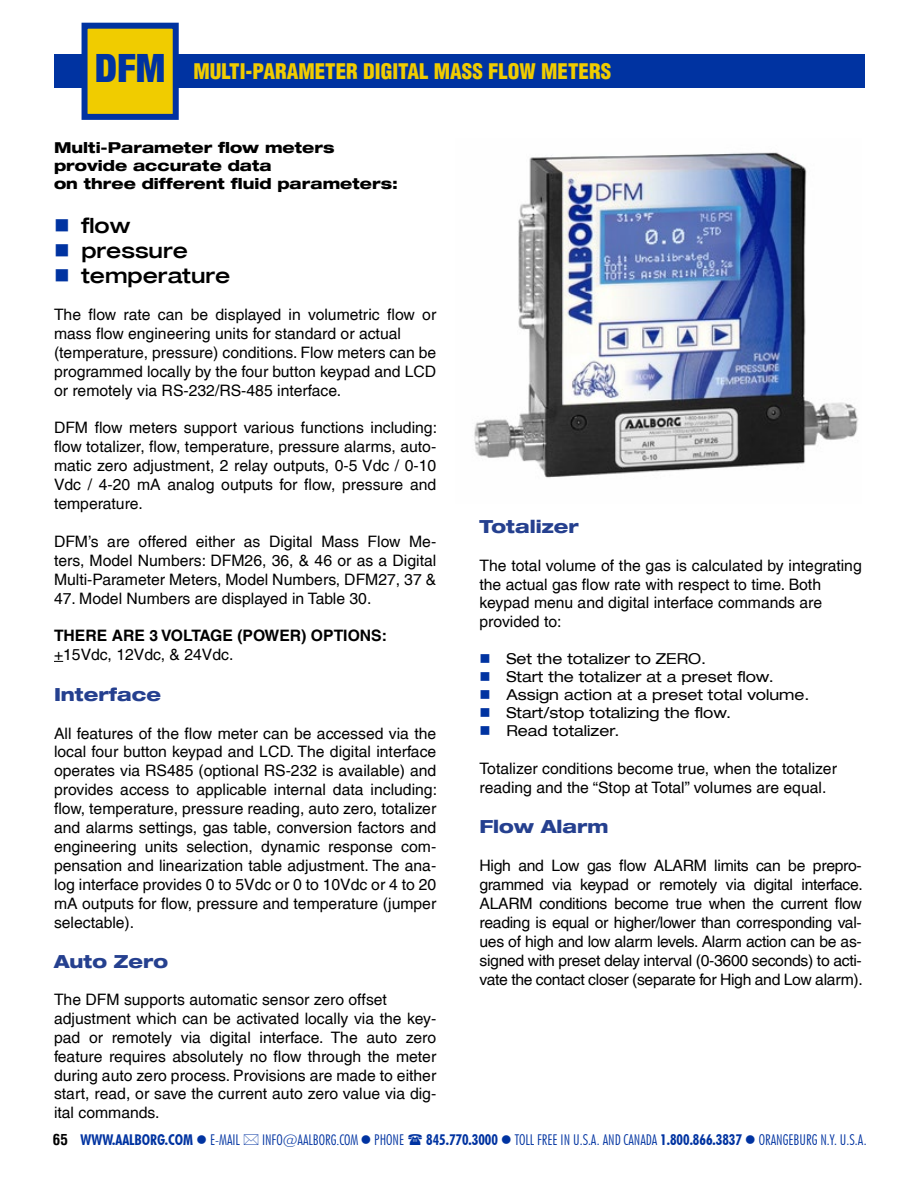
<style>
.page{position:relative;width:918px;height:1188px;background:#fff}
.page>*{position:absolute;margin:0;border:0;box-sizing:border-box;transform-origin:0 0}
.t1{font:900 condensed 21px "Helvetica";color:#f0cc00}
.t2{font:21px "Helvetica Neue Medium 2";color:#000}
.t3{font:18px "Helvetica Neue Bold 2";color:#25408f}
.t4{font:15.75px/18.9px "Helvetica";color:#000}
.t5{font:700 15.75px "Helvetica";color:#000}
.t6{font:15px "Helvetica Neue Regular 2";color:#000}
.t7{font:15px/18px "Helvetica Neue Bold 2";color:#000}
.t8{font:300 condensed 14.85px "Futura BT";color:#0033a1}
.t9{font:700 condensed 14.85px "Futura BT";color:#0033a1}
.s1{font-family:"Helvetica Neue Black 3";font-weight:400;font-stretch:normal;font-size:39px;color:#0033a1}
.s2{color:#0033a1}
.s3{font-family:"Helvetica";font-size:15px;color:#000}
.s4{font-weight:300}
.s5{font-weight:700}
</style>
<div class="page">
<img style="left:474px;top:152px;width:385px;height:326px">
<div style="left:55px;top:55px;width:810px;height:33px;background:#0033a1"></div>
<div style="left:85px;top:26px;width:91px;height:91px;background:#f0cc00"></div>
<div style="left:82px;top:23px;width:97px;height:97px;border:6px solid #0033a1"></div>
<h1 class="t1" style="left:95px;top:58px;width:518px"><span class="s1">DFM</span> MULTI-PARAMETER DIGITAL MASS FLOW METERS</h1>
<p class="t7" style="left:54px;top:139px;width:345px">Multi-Parameter flow meters provide accurate data<br>on three different fluid parameters:</p>
<h1 class="t2" style="left:54px;top:215px;width:78px"><span class="s2">■</span> flow</h1>
<h1 class="t2" style="left:54px;top:241px;width:135px"><span class="s2">■</span> pressure</h1>
<h1 class="t2" style="left:54px;top:266px;width:178px"><span class="s2">■</span> temperature</h1>
<p class="t4" style="left:54px;top:306px;width:384px">The flow rate can be displayed in volumetric flow or mass flow engineering units for standard or actual (temperature, pressure) conditions. Flow meters can be programmed locally by the four button keypad and LCD or remotely via RS-232/RS-485 interface.</p>
<p class="t4" style="left:54px;top:420px;width:385px;text-align:justify">DFM flow meters support various functions including: flow totalizer, flow, temperature, pressure alarms, auto&shy;matic zero adjustment, 2 relay outputs, 0-5 Vdc / 0-10<br>Vdc / 4-20 mA analog outputs for flow, pressure and temperature.</p>
<p class="t4" style="left:54px;top:533px;width:384px;text-align:justify">DFM’s are offered either as Digital Mass Flow Me&shy;ters, Model Numbers: DFM26, 36, &amp; 46 or as a Digital Multi-Parameter Meters, Model Numbers, DFM27, 37 &amp;</p>
<p class="t4" style="left:54px;top:590px;width:319px">47. Model Numbers are displayed in Table 30.</p>
<p class="t5" style="left:54px;top:629px;width:335px">THERE ARE 3 VOLTAGE (POWER) OPTIONS:</p>
<p class="t4" style="left:54px;top:646px;width:181px">+15Vdc, 12Vdc, &amp; 24Vdc.</p>
<p class="t3" style="left:54px;top:685px;width:109px">Interface</p>
<p class="t4" style="left:54px;top:725px;width:385px;text-align:justify">All features of the flow meter can be accessed via the local four button keypad and LCD. The digital interface operates via RS485 (optional RS-232 is available) and provides access to applicable internal data including: flow, temperature, pressure reading, auto zero, totalizer and alarms settings, gas table, conversion factors and engineering units selection, dynamic response com&shy;pensation and linearization table adjustment. The ana&shy;log interface provides 0 to 5Vdc or 0 to 10Vdc or 4 to 20 mA outputs for flow, pressure and temperature (jumper selectable).</p>
<p class="t3" style="left:54px;top:953px;width:116px">Auto Zero</p>
<p class="t4" style="left:54px;top:991px;width:384px">The DFM supports automatic sensor zero offset adjustment which can be activated locally via the key&shy;pad or remotely via digital interface. The auto zero feature requires absolutely no flow through the meter during auto zero process. Provisions are made to either start, read, or save the current auto zero value via dig&shy;ital commands.</p>
<p class="t3" style="left:480px;top:517px;width:101px">Totalizer</p>
<p class="t4" style="left:480px;top:557px;width:384px">The total volume of the gas is calculated by integrating the actual gas flow rate with respect to time. Both keypad menu and digital interface commands are provided to:</p>
<p class="t6" style="left:480px;top:652px;width:228px"><span class="s2">■</span> Set the totalizer to ZERO.</p>
<p class="t6" style="left:480px;top:670px;width:296px"><span class="s2">■</span> Start the totalizer at a preset flow.</p>
<p class="t6" style="left:480px;top:688px;width:332px"><span class="s2">■</span> Assign action at a preset total volume.</p>
<p class="t6" style="left:480px;top:706px;width:253px"><span class="s2">■</span> Start/stop totalizing the flow.</p>
<p class="t6" style="left:480px;top:724px;width:142px"><span class="s2">■</span> Read totalizer.</p>
<p class="t4" style="left:480px;top:760px;width:359px">Totalizer conditions become true, when the totalizer reading and the “Stop at Total” volumes are equal.</p>
<p class="t3" style="left:480px;top:818px;width:130px">Flow Alarm</p>
<p class="t4" style="left:480px;top:857px;width:385px;text-align:justify">High and Low gas flow ALARM limits can be prepro&shy;grammed via keypad or remotely via digital interface.<br>ALARM conditions become true when the current flow reading is equal or higher/lower than corresponding val&shy;ues of high and low alarm levels. Alarm action can be as&shy;signed with preset delay interval (0-3600 seconds) to acti&shy;vate the contact closer (separate for High and Low alarm).</p>
<p class="t9" style="left:53px;top:1131px;width:188px"><span class="s3">65</span> WWW.AALBORG.COM ● <span class="s4">E-MAIL</span></p>
<p class="t8" style="left:262px;top:1131px;width:144px">INFO@AALBORG.COM● PHONE</p>
<p class="t8" style="left:426px;top:1131px;width:442px"><span class="s5">845.770.3000</span> ● TOLL FREE IN U.S.A. AND CANADA <span class="s5">1.800.866.3837</span> ● ORANGEBURG N.Y. U.S.A.</p>
</div>
